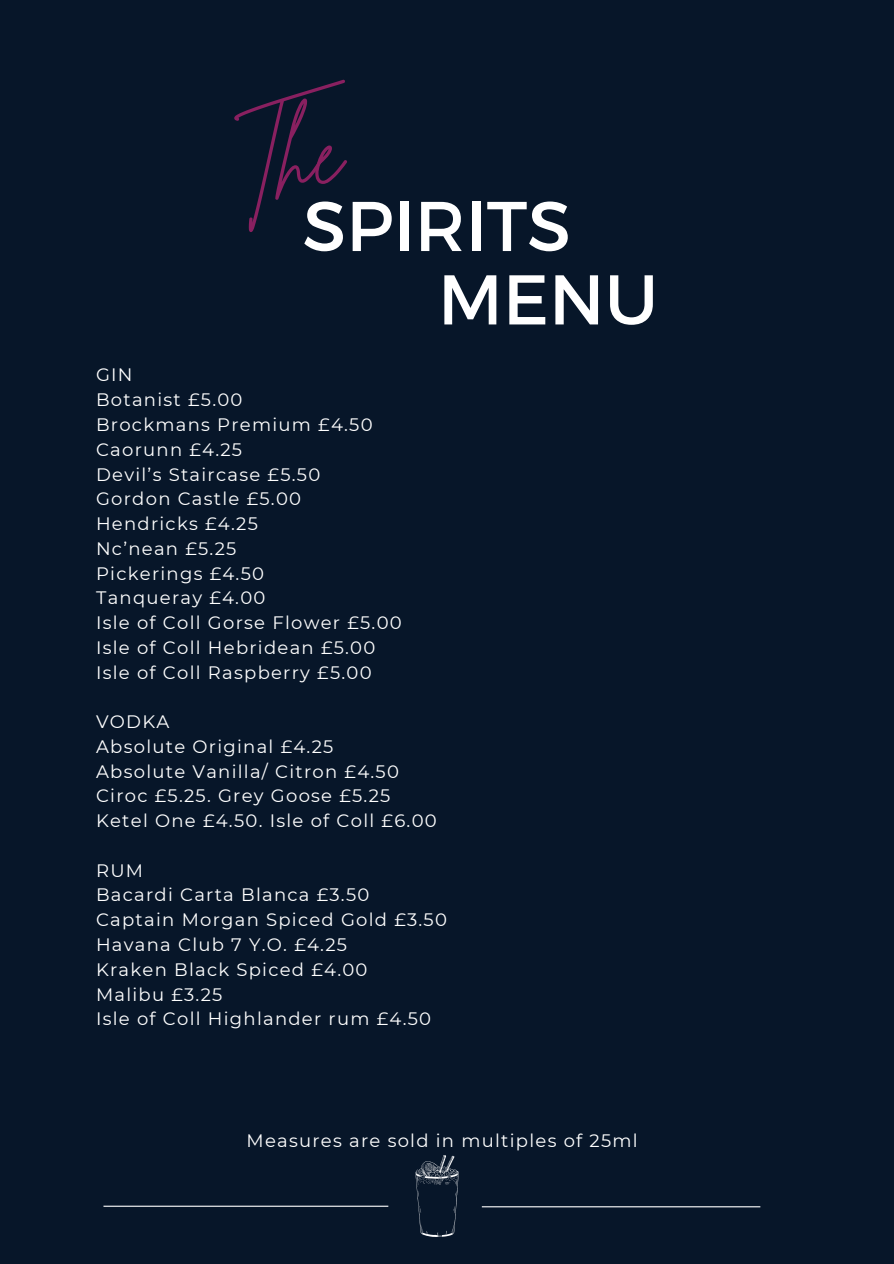
<style>
.page{position:relative;width:894px;height:1264px;background:#fff}
.page>*{position:absolute;margin:0;border:0;box-sizing:border-box;transform-origin:0 0}
.t1{font:85.2px "Brittany Signature";color:#892060}
.t2{font:70.2px "Montserrat";color:#fff}
.t3{font:18px "Montserrat";letter-spacing:.07em;color:#fff}
</style>
<div class="page">
<div style="left:0;top:0;width:893px;height:1263px;background:#071629"></div>
<svg style="left:415px;top:1155px;width:44px;height:81px"></svg>
<hr style="left:103px;top:1205px;width:285px;height:1px;background:#fff">
<hr style="left:481px;top:1206px;width:279px;height:1px;background:#fff">
<h1 class="t1" style="left:234px;top:98px;width:112px">Th e</h1>
<h2 class="t2" style="left:302px;top:180px;width:270px">SPIRITS</h2>
<h2 class="t2" style="left:438px;top:254px;width:222px">MENU</h2>
<p class="t3" style="left:96px;top:364px;width:38px">GIN</p>
<p class="t3" style="left:96px;top:389px;width:148px">Botanist £5.00</p>
<p class="t3" style="left:96px;top:413px;width:278px">Brockmans Premium £4.50</p>
<p class="t3" style="left:96px;top:438px;width:147px">Caorunn £4.25</p>
<p class="t3" style="left:96px;top:463px;width:226px">Devil’s Staircase £5.50</p>
<p class="t3" style="left:96px;top:488px;width:206px">Gordon Castle £5.00</p>
<p class="t3" style="left:96px;top:512px;width:163px">Hendricks £4.25</p>
<p class="t3" style="left:96px;top:537px;width:142px">Nc’nean £5.25</p>
<p class="t3" style="left:96px;top:562px;width:169px">Pickerings £4.50</p>
<p class="t3" style="left:96px;top:587px;width:171px">Tanqueray £4.00</p>
<p class="t3" style="left:96px;top:611px;width:307px">Isle of Coll Gorse Flower £5.00</p>
<p class="t3" style="left:96px;top:636px;width:281px">Isle of Coll Hebridean £5.00</p>
<p class="t3" style="left:96px;top:661px;width:277px">Isle of Coll Raspberry £5.00</p>
<p class="t3" style="left:96px;top:710px;width:75px">VODKA</p>
<p class="t3" style="left:96px;top:735px;width:239px">Absolute Original £4.25</p>
<p class="t3" style="left:96px;top:760px;width:304px">Absolute Vanilla/ Citron £4.50</p>
<p class="t3" style="left:96px;top:785px;width:296px">Ciroc £5.25. Grey Goose £5.25</p>
<p class="t3" style="left:96px;top:809px;width:342px">Ketel One £4.50. Isle of Coll £6.00</p>
<p class="t3" style="left:96px;top:859px;width:48px">RUM</p>
<p class="t3" style="left:96px;top:884px;width:275px">Bacardi Carta Blanca £3.50</p>
<p class="t3" style="left:96px;top:908px;width:352px">Captain Morgan Spiced Gold £3.50</p>
<p class="t3" style="left:96px;top:933px;width:252px">Havana Club 7 Y.O. £4.25</p>
<p class="t3" style="left:96px;top:958px;width:273px">Kraken Black Spiced £4.00</p>
<p class="t3" style="left:96px;top:983px;width:128px">Malibu £3.25</p>
<p class="t3" style="left:96px;top:1007px;width:336px">Isle of Coll Highlander rum £4.50</p>
<p class="t3" style="left:246px;top:1129px;width:392px">Measures are sold in multiples of 25ml</p>
</div>
